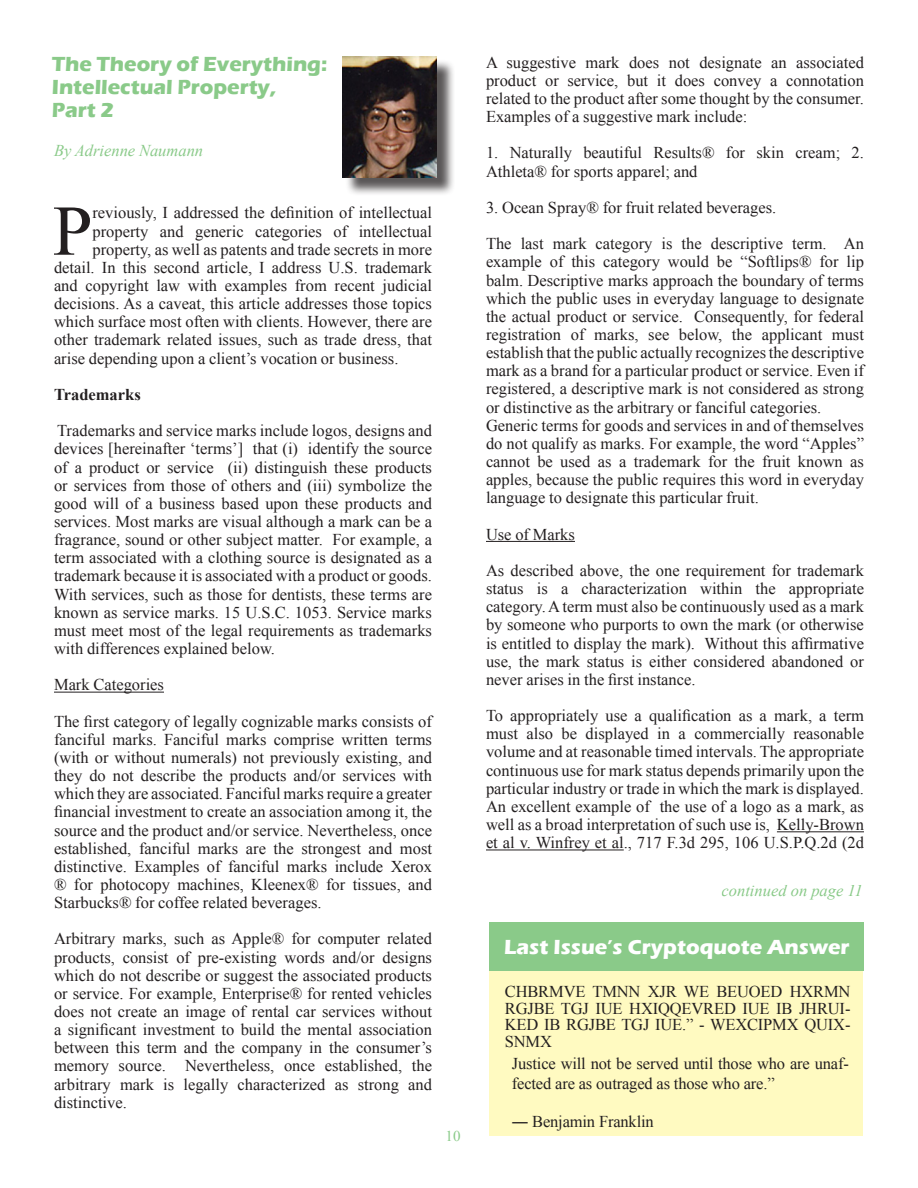
<style>
.page{position:relative;width:918px;height:1188px;background:#fff}
.page>*{position:absolute;margin:0;border:0;box-sizing:border-box;transform-origin:0 0}
.t1{font:71.25px "Times New Roman";color:#231f20}
.t2{font:700 21px/23.1px "Eras ITC";color:#8aca89}
.t3{font:700 21px "Eras ITC";color:#fff}
.Body_Text{font:16.5px/18.1px "Times New Roman";color:#231f20;text-align:justify}
.t4{font:italic 16.5px "Times New Roman";color:#8aca89}
.t5{font:700 16.5px "Times New Roman";color:#231f20}
.t6{font:15px "Times New Roman";color:#8aca89}
</style>
<div class="page">
<div style="left:489px;top:970px;width:374px;height:166px;background:#fffac1"></div>
<div style="left:490px;top:922px;width:374px;height:49px;background:#8aca89"></div>
<div style="left:345px;top:59px;width:110px;height:137px;background:#231f20;opacity:.75"></div>
<img style="left:343px;top:57px;width:93px;height:120px">
<hr style="left:54px;top:692px;width:110px;height:1px;background:#231f20">
<hr style="left:486px;top:541px;width:89px;height:1px;background:#231f20">
<hr style="left:777px;top:831px;width:87px;height:1px;background:#231f20">
<hr style="left:486px;top:850px;width:138px;height:1px;background:#231f20">
<p class="t2" style="left:52px;top:52px;width:277px">The Theory of Everything:<br>Intellectual Property,</p>
<p class="t2" style="left:52px;top:99px;width:64px">Part 2</p>
<p class="t4" style="left:54px;top:139px;width:151px">By Adrienne Naumann</p>
<p class="t1" style="left:53px;top:181px;width:41px">P</p>
<p class="Body_Text" style="left:92px;top:203px;width:341px">reviously, I addressed the definition of intellectual</p>
<p class="Body_Text" style="left:92px;top:221px;width:341px">property and generic categories of intellectual</p>
<p class="Body_Text" style="left:92px;top:240px;width:341px">property, as well as patents and trade secrets in more</p>
<p class="Body_Text" style="left:54px;top:258px;width:380px">detail. In this second article, I address U.S. trademark</p>
<p class="Body_Text" style="left:54px;top:276px;width:380px">and copyright law with examples from recent judicial</p>
<p class="Body_Text" style="left:54px;top:294px;width:380px">decisions. As a caveat, this article addresses those topics</p>
<p class="Body_Text" style="left:54px;top:312px;width:380px">which surface most often with clients. However, there are</p>
<p class="Body_Text" style="left:54px;top:330px;width:380px">other trademark related issues, such as trade dress, that</p>
<p class="Body_Text" style="left:54px;top:349px;width:346px">arise depending upon a client’s vocation or business.</p>
<p class="t5" style="left:54px;top:383px;width:88px">Trademarks</p>
<p class="Body_Text" style="left:54px;top:421px;width:380px">Trademarks and service marks include logos, designs and devices [hereinafter ‘terms’] that (i) identify the source of a product or service (ii) distinguish these products or services from those of others and (iii) symbolize the good will of a business based upon these products and services. Most marks are visual although a mark can be a fragrance, sound or other subject matter. For example, a term associated with a clothing source is designated as a trademark because it is associated with a product or goods.<br>With services, such as those for dentists, these terms are known as service marks. 15 U.S.C. 1053. Service marks must meet most of the legal requirements as trademarks with differences explained below.</p>
<p class="Body_Text" style="left:54px;top:675px;width:112px">Mark Categories</p>
<p class="Body_Text" style="left:54px;top:712px;width:380px">The first category of legally cognizable marks consists of fanciful marks. Fanciful marks comprise written terms (with or without numerals) not previously existing, and they do not describe the products and/or services with which they are associated. Fanciful marks require a greater financial investment to create an association among it, the source and the product and/or service. Nevertheless, once established, fanciful marks are the strongest and most distinctive. Examples of fanciful marks include Xerox ® for photocopy machines, Kleenex® for tissues, and Starbucks® for coffee related beverages.</p>
<p class="Body_Text" style="left:54px;top:929px;width:380px">Arbitrary marks, such as Apple® for computer related products, consist of pre-existing words and/or designs which do not describe or suggest the associated products or service. For example, Enterprise® for rented vehicles does not create an image of rental car services without a significant investment to build the mental association between this term and the company in the consumer’s memory source. Nevertheless, once established, the arbitrary mark is legally characterized as strong and distinctive.</p>
<p class="t6" style="left:446px;top:1126px;width:16px">10</p>
<p class="Body_Text" style="left:486px;top:53px;width:380px">A suggestive mark does not designate an associated product or service, but it does convey a connotation related to the product after some thought by the consumer.<br>Examples of a suggestive mark include:</p>
<p class="Body_Text" style="left:486px;top:143px;width:380px">1. Naturally beautiful Results® for skin cream; 2.<br>Athleta® for sports apparel; and</p>
<p class="Body_Text" style="left:486px;top:198px;width:292px">3. Ocean Spray® for fruit related beverages.</p>
<p class="Body_Text" style="left:486px;top:234px;width:380px">The last mark category is the descriptive term. An example of this category would be “Softlips® for lip balm. Descriptive marks approach the boundary of terms which the public uses in everyday language to designate the actual product or service. Consequently, for federal registration of marks, see below, the applicant must establish that the public actually recognizes the descriptive mark as a brand for a particular product or service. Even if registered, a descriptive mark is not considered as strong or distinctive as the arbitrary or fanciful categories.</p>
<p class="Body_Text" style="left:486px;top:416px;width:380px">Generic terms for goods and services in and of themselves do not qualify as marks. For example, the word “Apples” cannot be used as a trademark for the fruit known as apples, because the public requires this word in everyday language to designate this particular fruit.</p>
<p class="Body_Text" style="left:486px;top:524px;width:90px">Use of Marks</p>
<p class="Body_Text" style="left:486px;top:561px;width:380px">As described above, the one requirement for trademark status is a characterization within the appropriate category. A term must also be continuously used as a mark by someone who purports to own the mark (or otherwise is entitled to display the mark). Without this affirmative use, the mark status is either considered abandoned or never arises in the first instance.</p>
<p class="Body_Text" style="left:486px;top:706px;width:380px">To appropriately use a qualification as a mark, a term must also be displayed in a commercially reasonable volume and at reasonable timed intervals. The appropriate continuous use for mark status depends primarily upon the particular industry or trade in which the mark is displayed.<br>An excellent example of the use of a logo as a mark, as well as a broad interpretation of such use is, Kelly-Brown et al v. Winfrey et al., 717 F.3d 295, 106 U.S.P.Q.2d (2d</p>
<p class="t4" style="left:722px;top:880px;width:143px">continued on page 11</p>
<p class="t3" style="left:504px;top:935px;width:347px">Last Issue’s Cryptoquote Answer</p>
<p class="Body_Text" style="left:505px;top:983px;width:347px;line-height:16.5px">CHBRMVE TMNN XJR WE BEUOED HXRMN RGJBE TGJ IUE HXIQQEVRED IUE IB JHRUI-KED IB RGJBE TGJ IUE.” - WEXCIPMX QUIX-SNMX</p>
<p class="Body_Text" style="left:512px;top:1053px;width:338px;line-height:19.8px">Justice will not be served until those who are unaf&shy;fected are as outraged as those who are.”</p>
<p class="Body_Text" style="left:512px;top:1111px;width:143px">― Benjamin Franklin</p>
</div>
